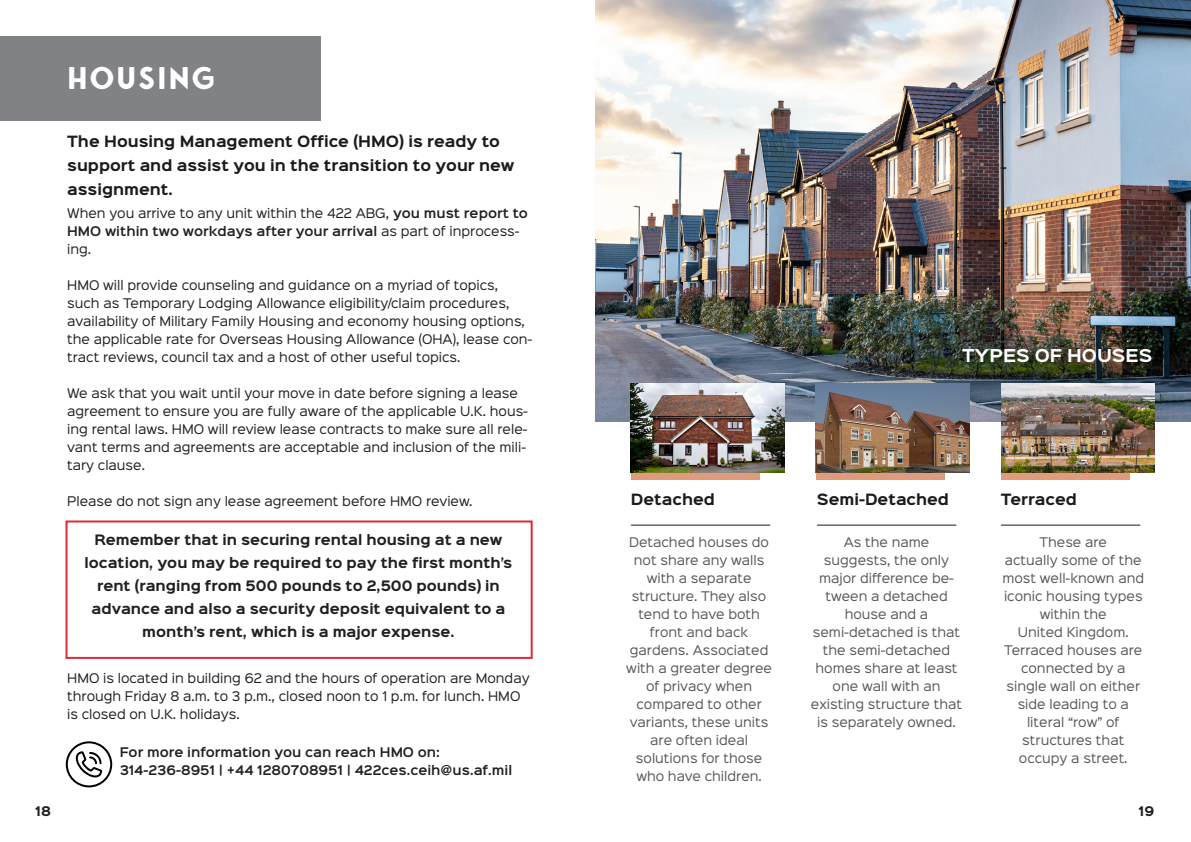
<style>
.page{position:relative;width:1191px;height:842px;background:#fff}
.page>*{position:absolute;margin:0;border:0;box-sizing:border-box;transform-origin:0 0}
.title_page{font:700 30px "Fonseca Rounded";letter-spacing:.05em;color:#fff}
.Subtitle{font:700 16px "Sinkin Sans 700";color:#fff}
.Text_Bold{font:700 14px/24px "Sinkin Sans 700";color:#1a1b1b}
.Name{font:700 14px "Sinkin Sans 700";color:#1a1b1b}
.Text_Bold-2{font:700 13px/23px "Sinkin Sans 700";color:#231f20;text-align:center}
.text_area__b{font:12px/18px "Sinkin Sans 400";color:#231f20}
.text_area__b-2{font:12px/18px "Sinkin Sans 400";color:#57585a;text-align:center}
.Text_White{font:600 12px "Sinkin Sans 600";color:#231f20}
.Text_Content{font:700 12px "Sinkin Sans 700";color:#231f20}
.s1{font-family:"Sinkin Sans 600";font-weight:600}
</style>
<div class="page">
<img style="left:595px;top:0;width:596px;height:421px">
<img style="left:631px;top:383px;width:153px;height:90px">
<img style="left:816px;top:383px;width:153px;height:90px">
<img style="left:1001px;top:383px;width:153px;height:90px">
<div style="left:631px;top:473px;width:128px;height:6px;background:#e09a7c"></div>
<div style="left:815px;top:473px;width:129px;height:6px;background:#e09a7c"></div>
<div style="left:1000px;top:473px;width:129px;height:6px;background:#e09a7c"></div>
<hr style="left:631px;top:525px;width:139px;height:1px;background:#1a1b1b">
<hr style="left:817px;top:525px;width:139px;height:1px;background:#1a1b1b">
<hr style="left:1001px;top:525px;width:139px;height:1px;background:#1a1b1b">
<div style="left:0;top:36px;width:320px;height:84px;background:#808285"></div>
<div style="left:65px;top:520px;width:467px;height:139px;border:2px solid #de2c36"></div>
<svg style="left:67px;top:742px;width:44px;height:44px"></svg>
<div style="left:66px;top:741px;width:46px;height:46px;border:2px solid #000;border-radius:50%"></div>
<svg style="left:75px;top:750px;width:29px;height:29px"></svg>
<p class="title_page" style="left:67px;top:60px;width:150px">HOUSING</p>
<p class="Text_Bold" style="left:67px;top:130px;width:449px">The Housing Management Office (HMO) is ready to support and assist you in the transition to your new assignment.</p>
<p class="text_area__b" style="left:67px;top:203px;width:462px">When you arrive to any unit within the 422 ABG, <span class="s1">you must report to<br>HMO within two workdays after your arrival</span> as part of inprocess&shy;ing.</p>
<p class="text_area__b" style="left:67px;top:275px;width:467px">HMO will provide counseling and guidance on a myriad of topics, such as Temporary Lodging Allowance eligibility/claim procedures, availability of Military Family Housing and economy housing options, the applicable rate for Overseas Housing Allowance (OHA), lease con&shy;tract reviews, council tax and a host of other useful topics.</p>
<p class="text_area__b" style="left:67px;top:383px;width:462px">We ask that you wait until your move in date before signing a lease agreement to ensure you are fully aware of the applicable U.K. hous&shy;ing rental laws. HMO will review lease contracts to make sure all rele&shy;vant terms and agreements are acceptable and inclusion of the mili&shy;tary clause.</p>
<p class="text_area__b" style="left:67px;top:491px;width:407px">Please do not sign any lease agreement before HMO review.</p>
<p class="Text_Bold-2" style="left:85px;top:529px;width:429px">Remember that in securing rental housing at a new location, you may be required to pay the first month’s rent (ranging from 500 pounds to 2,500 pounds) in advance and also a security deposit equivalent to a month’s rent, which is a major expense.</p>
<p class="text_area__b" style="left:67px;top:668px;width:464px">HMO is located in building 62 and the hours of operation are Monday through Friday 8 a.m. to 3 p.m., closed noon to 1 p.m. for lunch. HMO is closed on U.K. holidays.</p>
<p class="Text_White" style="left:120px;top:741px;width:322px">For more information you can reach HMO on:</p>
<p class="Text_White" style="left:120px;top:759px;width:394px">314-236-8951 | +44 1280708951 | 422ces.ceih@us.af.mil</p>
<p class="Subtitle" style="left:962px;top:347px;width:191px">TYPES OF HOUSES</p>
<p class="Name" style="left:631px;top:491px;width:85px">Detached</p>
<p class="Name" style="left:817px;top:491px;width:134px">Semi-Detached</p>
<p class="Name" style="left:1001px;top:491px;width:77px">Terraced</p>
<p class="text_area__b-2" style="left:629px;top:532px;width:141px">Detached houses do not share any walls with a separate</p>
<p class="text_area__b-2" style="left:632px;top:586px;width:136px">structure. They also tend to have both front and back</p>
<p class="text_area__b-2" style="left:626px;top:640px;width:147px">gardens. Associated with a greater degree of privacy when</p>
<p class="text_area__b-2" style="left:636px;top:694px;width:127px">compared to other</p>
<p class="text_area__b-2" style="left:630px;top:712px;width:140px">variants, these units are often ideal</p>
<p class="text_area__b-2" style="left:636px;top:748px;width:128px;text-align:left">solutions for those who have children.</p>
<p class="text_area__b-2" style="left:843px;top:532px;width:87px">As the name</p>
<p class="text_area__b-2" style="left:819px;top:550px;width:136px">suggests, the only major difference be&shy;tween a detached house and a</p>
<p class="text_area__b-2" style="left:813px;top:622px;width:149px">semi-detached is that</p>
<p class="text_area__b-2" style="left:815px;top:640px;width:144px">the semi-detached homes share at least one wall with an</p>
<p class="text_area__b-2" style="left:811px;top:694px;width:153px">existing structure that is separately owned.</p>
<p class="text_area__b-2" style="left:1039px;top:532px;width:69px">These are</p>
<p class="text_area__b-2" style="left:1002px;top:550px;width:143px">actually some of the most well-known and iconic housing types within the</p>
<p class="text_area__b-2" style="left:1017px;top:622px;width:112px">United Kingdom.</p>
<p class="text_area__b-2" style="left:1004px;top:640px;width:139px">Terraced houses are connected by a</p>
<p class="text_area__b-2" style="left:1006px;top:676px;width:135px">single wall on either side leading to a</p>
<p class="text_area__b-2" style="left:1027px;top:712px;width:94px">literal “row” of</p>
<p class="text_area__b-2" style="left:1022px;top:730px;width:103px">structures that</p>
<p class="text_area__b-2" style="left:1019px;top:748px;width:110px">occupy a street.</p>
<p class="Text_Content" style="left:35px;top:804px;width:17px">18</p>
<p class="Text_Content" style="left:1138px;top:805px;width:17px">19</p>
</div>
